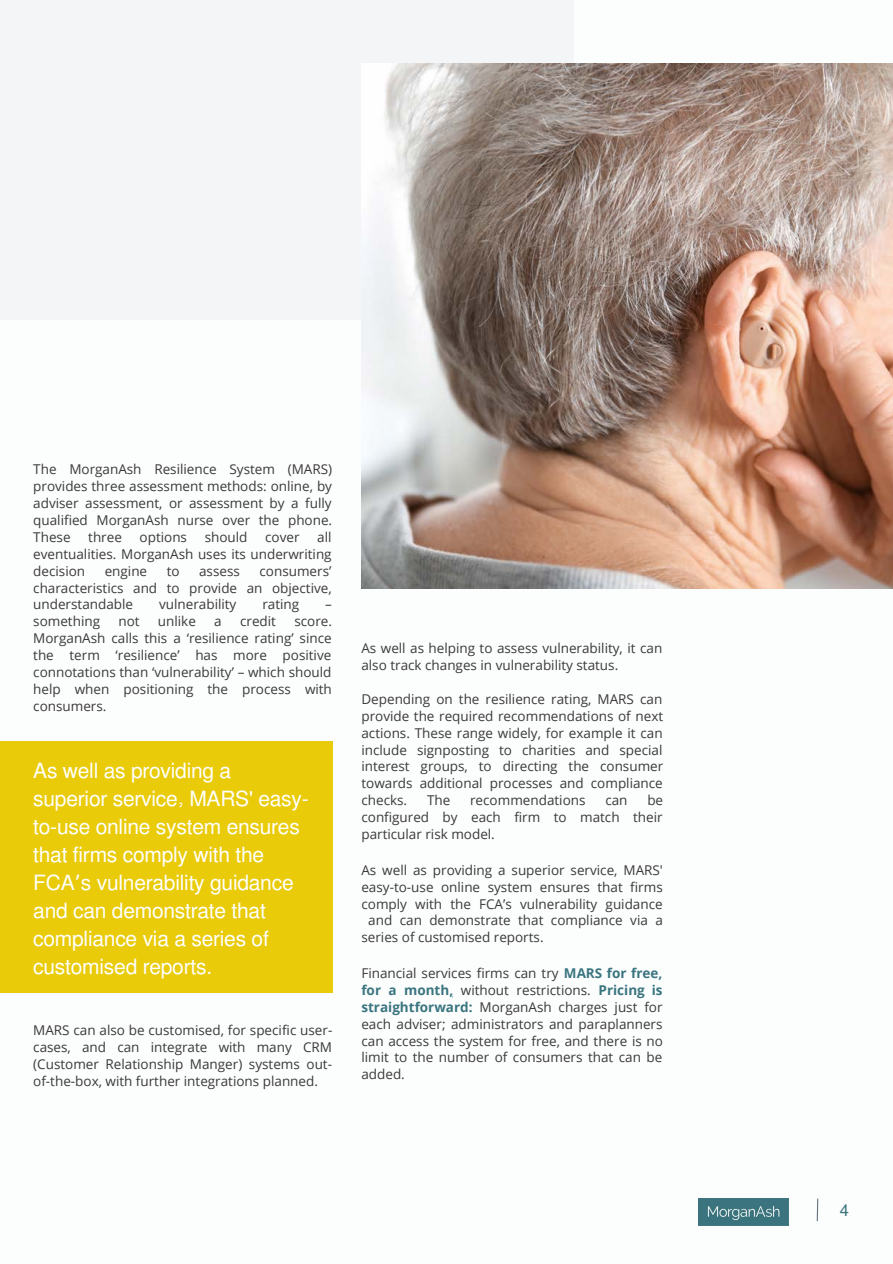
<style>
.page{position:relative;width:893px;height:1264px;background:#fff}
.page>*{position:absolute;margin:0;border:0;box-sizing:border-box;transform-origin:0 0}
.t1{font:21px/28px "Mukti";letter-spacing:-.01em;color:#fff}
.t2{font:16.5px "Mukti";color:#3b747e}
.t3{font:13.5px/16.8px "Open Sans";color:#3b3939;text-align:justify}
.s1{font-family:"Noto Sans Gurmukhi"}
.s2{font-weight:700;color:#3a7580}
</style>
<div class="page">
<div style="left:0;top:0;width:573px;height:320px;background:#f3f5f7"></div>
<img style="left:361px;top:64px;width:531px;height:524px">
<div style="left:0;top:741px;width:332px;height:251px;background:#e9cb09"></div>
<svg style="left:816px;top:1198px;width:2px;height:24px"></svg>
<img style="left:698px;top:1198px;width:90px;height:27px">
<p class="t3" style="left:33px;top:461px;width:300px">The MorganAsh Resilience System (MARS) provides three assessment methods: online, by adviser assessment, or assessment by a fully qualified MorganAsh nurse over the phone.<br>These</p>
<p class="t3" style="left:33px;top:528px;width:300px;text-indent:284px">all eventualities. MorganAsh uses its underwriting decision</p>
<p class="t3" style="left:88px;top:528px;width:35px">three</p>
<p class="t3" style="left:140px;top:528px;width:49px">options</p>
<p class="t3" style="left:205px;top:528px;width:44px">should</p>
<p class="t3" style="left:265px;top:528px;width:36px">cover</p>
<p class="t3" style="left:105px;top:562px;width:44px">engine</p>
<p class="t3" style="left:167px;top:562px;width:14px">to</p>
<p class="t3" style="left:199px;top:562px;width:42px">assess</p>
<p class="t3" style="left:33px;top:562px;width:300px;text-indent:226px">consumers’ characteristics and to provide an objective, understandable</p>
<p class="t3" style="left:159px;top:595px;width:79px">vulnerability</p>
<p class="t3" style="left:262px;top:595px;width:38px">rating</p>
<p class="t3" style="left:325px;top:595px;width:8px">–</p>
<p class="t3" style="left:33px;top:612px;width:68px">something</p>
<p class="t3" style="left:118px;top:612px;width:23px">not</p>
<p class="t3" style="left:158px;top:612px;width:39px">unlike</p>
<p class="t3" style="left:214px;top:612px;width:9px">a</p>
<p class="t3" style="left:240px;top:612px;width:37px">credit</p>
<p class="t3" style="left:33px;top:612px;width:300px;text-indent:261px">score.<br>MorganAsh calls this a ‘resilience rating’ since the term ‘resilience’ has more positive connotations than ‘vulnerability’ – which should help when positioning the process with consumers.</p>
<h1 class="t1" style="left:33px;top:755px;width:277px">As well as providing a superior service, MARS' easy&shy;to-use online system ensures that firms comply with the<br>FCA<span class="s1">’</span>s vulnerability guidance and can demonstrate that compliance via a series of customised reports.</h1>
<p class="t3" style="left:33px;top:1021px;width:300px">MARS can also be customised, for specific user&shy;cases, and can integrate with many CRM (Customer Relationship Manger) systems out&shy;of-the-box, with further integrations planned.</p>
<p class="t3" style="left:361px;top:639px;width:302px">As well as helping to assess vulnerability, it can also track changes in vulnerability status.</p>
<p class="t3" style="left:361px;top:690px;width:303px">Depending on the resilience rating, MARS can provide the required recommendations of next actions. These range widely, for example it can include signposting to charities and special interest groups, to directing the consumer towards additional processes and compliance checks.</p>
<p class="t3" style="left:361px;top:791px;width:303px;text-indent:286px">be configured by each firm to match their particular risk model.</p>
<p class="t3" style="left:427px;top:791px;width:25px">The</p>
<p class="t3" style="left:470px;top:791px;width:117px">recommendations</p>
<p class="t3" style="left:605px;top:791px;width:24px">can</p>
<p class="t3" style="left:361px;top:861px;width:303px">As well as providing a superior service, MARS'</p>
<p class="t3" style="left:361px;top:878px;width:303px">easy-to-use online system ensures that firms</p>
<p class="t3" style="left:361px;top:895px;width:303px">comply with the FCA’s vulnerability guidance</p>
<p class="t3" style="left:368px;top:911px;width:296px">and can demonstrate that compliance via a</p>
<p class="t3" style="left:361px;top:928px;width:184px">series of customised reports.</p>
<p class="t3" style="left:361px;top:964px;width:303px">Financial services firms can try <span class="s2">MARS for free, for a month,</span> without restrictions. <span class="s2">Pricing is straightforward:</span> MorganAsh charges just for each adviser; administrators and paraplanners can access the system for free, and there is no limit to the number of consumers that can be added.</p>
<p class="t2" style="left:839px;top:1198px;width:11px">4</p>
</div>
